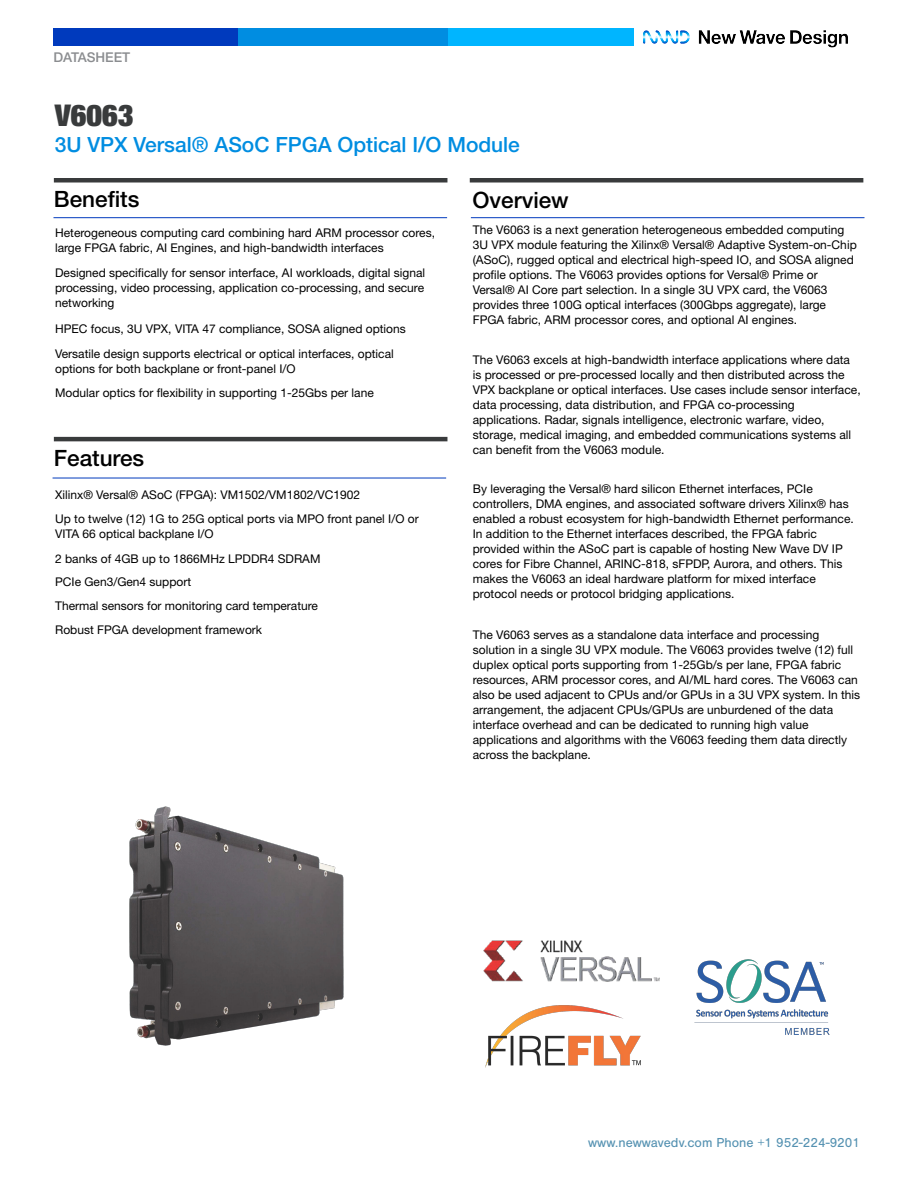
<style>
.page{position:relative;width:918px;height:1188px;background:#fff}
.page>*{position:absolute;margin:0;border:0;box-sizing:border-box;transform-origin:0 0}
.t1{font:900 condensed 30px "Helvetica Neue LT Std";color:#393b3c}
.t2{font:500 22.5px "Helvetica Neue LT Std";color:#000}
.t3{font:500 21px "Helvetica Neue LT Std";color:#008de1}
.t4{font:13.5px "Nimbus San";color:#5491b1}
.t5{font:500 13.5px "Helvetica Neue LT Std";color:#8b8d90}
.t6{font:12px/15px "Helvetica Neue LT Std";color:#000}
</style>
<div class="page">
<img style="left:694px;top:959px;width:136px;height:76px">
<img style="left:485px;top:1005px;width:155px;height:61px">
<img style="left:483px;top:940px;width:177px;height:42px">
<img style="left:130px;top:806px;width:214px;height:238px">
<div style="left:54px;top:28px;width:184px;height:17px;background:#003abd"></div>
<div style="left:238px;top:28px;width:209px;height:17px;background:#008de1"></div>
<div style="left:447px;top:28px;width:186px;height:17px;background:#00b5ff"></div>
<img style="left:643px;top:30px;width:205px;height:18px">
<hr style="left:54px;top:178px;width:393px;height:4px;background:#393b3c">
<hr style="left:469px;top:178px;width:394px;height:4px;background:#393b3c">
<hr style="left:53px;top:217px;width:394px;height:1px;background:#003abd">
<hr style="left:471px;top:217px;width:393px;height:1px;background:#003abd">
<hr style="left:53px;top:477px;width:393px;height:1px;background:#003abd">
<hr style="left:54px;top:437px;width:393px;height:4px;background:#393b3c">
<p class="t5" style="left:53px;top:49px;width:78px">DATASHEET</p>
<h1 class="t1" style="left:55px;top:97px;width:80px">V6063</h1>
<h3 class="t3" style="left:55px;top:132px;width:466px">3U VPX Versal® ASoC FPGA Optical I/O Module</h3>
<h2 class="t2" style="left:54px;top:185px;width:87px">Benefits</h2>
<h2 class="t2" style="left:472px;top:186px;width:98px">Overview</h2>
<p class="t6" style="left:55px;top:225px;width:381px">Heterogeneous computing card combining hard ARM processor cores, large FPGA fabric, AI Engines, and high-bandwidth interfaces</p>
<p class="t6" style="left:55px;top:264px;width:371px;text-align:justify">Designed specifically for sensor interface, AI workloads, digital signal processing, video processing, application co-processing, and secure networking</p>
<p class="t6" style="left:55px;top:316px;width:352px;line-height:24.9px">HPEC focus, 3U VPX, VITA 47 compliance, SOSA aligned options<br>Versatile design supports electrical or optical interfaces, optical</p>
<p class="t6" style="left:55px;top:355px;width:320px;line-height:24.9px">options for both backplane or front-panel I/O<br>Modular optics for flexibility in supporting 1-25Gbs per lane</p>
<h2 class="t2" style="left:54px;top:445px;width:92px">Features</h2>
<p class="t6" style="left:55px;top:482px;width:365px;line-height:23.7px">Xilinx® Versal® ASoC (FPGA): VM1502/VM1802/VC1902<br>Up to twelve (12) 1G to 25G optical ports via MPO front panel I/O or</p>
<p class="t6" style="left:55px;top:520px;width:267px;line-height:24.9px">VITA 66 optical backplane I/O<br>2 banks of 4GB up to 1866MHz LPDDR4 SDRAM</p>
<p class="t6" style="left:55px;top:570px;width:264px;line-height:23.5px">PCIe Gen3/Gen4 support<br>Thermal sensors for monitoring card temperature<br>Robust FPGA development framework</p>
<p class="t6" style="left:472px;top:222px;width:385px">The V6063 is a next generation heterogeneous embedded computing 3U VPX module featuring the Xilinx® Versal® Adaptive System-on-Chip (ASoC), rugged optical and electrical high-speed IO, and SOSA aligned profile options. The V6063 provides options for Versal® Prime or Versal® AI Core part selection. In a single 3U VPX card, the V6063 provides three 100G optical interfaces (300Gbps aggregate), large FPGA fabric, ARM processor cores, and optional AI engines.</p>
<p class="t6" style="left:472px;top:351px;width:389px">The V6063 excels at high-bandwidth interface applications where data is processed or pre-processed locally and then distributed across the VPX backplane or optical interfaces. Use cases include sensor interface, data processing, data distribution, and FPGA co-processing applications. Radar, signals intelligence, electronic warfare, video, storage, medical imaging, and embedded communications systems all can benefit from the V6063 module.</p>
<p class="t6" style="left:472px;top:481px;width:382px">By leveraging the Versal® hard silicon Ethernet interfaces, PCIe controllers, DMA engines, and associated software drivers Xilinx® has enabled a robust ecosystem for high-bandwidth Ethernet performance.<br>In addition to the Ethernet interfaces described, the FPGA fabric provided within the ASoC part is capable of hosting New Wave DV IP cores for Fibre Channel, ARINC-818, sFPDP, Aurora, and others. This makes the V6063 an ideal hardware platform for mixed interface protocol needs or protocol bridging applications.</p>
<p class="t6" style="left:472px;top:627px;width:389px">The V6063 serves as a standalone data interface and processing solution in a single 3U VPX module. The V6063 provides twelve (12) full duplex optical ports supporting from 1-25Gb/s per lane, FPGA fabric resources, ARM processor cores, and AI/ML hard cores. The V6063 can also be used adjacent to CPUs and/or GPUs in a 3U VPX system. In this arrangement, the adjacent CPUs/GPUs are unburdened of the data interface overhead and can be dedicated to running high value applications and algorithms with the V6063 feeding them data directly across the backplane.</p>
<p class="t4" style="left:588px;top:1134px;width:273px">www.newwavedv.com Phone +1 952-224-9201</p>
</div>
